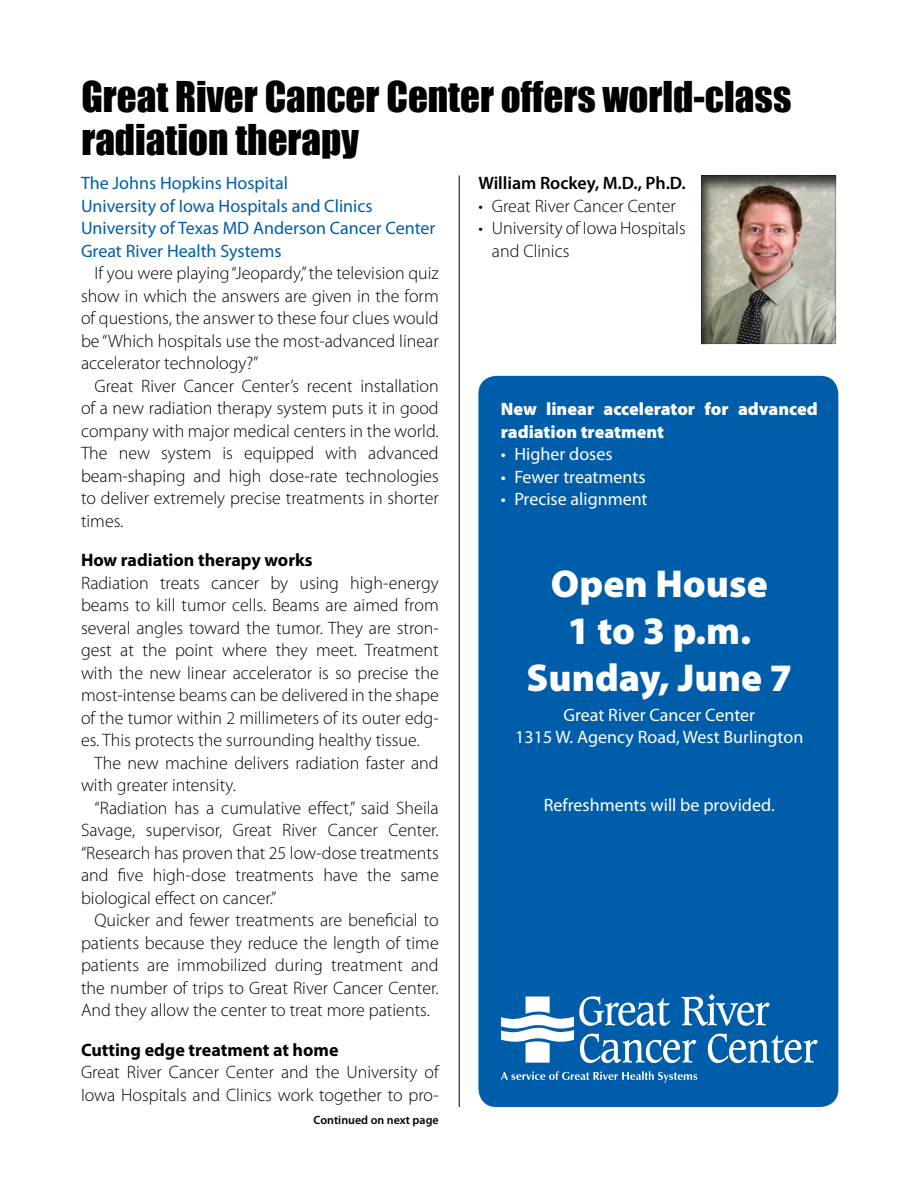
<style>
.page{position:relative;width:918px;height:1188px;background:#fff}
.page>*{position:absolute;margin:0;border:0;box-sizing:border-box;transform-origin:0 0}
.t1{font:39px/43.5px "Impact";color:#000}
.t2{font:900 39px/46.8px "Myriad Pro";color:#fff;text-align:center}
.t3{font:300 18px/22.5px "Myriad Pro";color:#000;text-align:justify}
.t4{font:18px/22.5px "Myriad Pro";color:#fff;text-align:center}
.t5{font:18px/22.5px "Myriad Pro";color:#005daa}
.t6{font:700 18px "Myriad Pro";color:#000}
.t7{font:900 18px/22.5px "Myriad Pro";color:#fff}
.t8{font:600 18px "Myriad Pro";color:#000}
.t9{font:600 12px "Myriad Pro";color:#000}
</style>
<div class="page">
<div style="left:701px;top:173px;width:138px;height:171px;background:#000;opacity:.75"></div>
<hr style="left:459px;top:176px;width:1px;height:931px;background:#000">
<div style="left:478px;top:376px;width:360px;height:731px;background:#005daa;border-radius:18px"></div>
<svg style="left:501px;top:994px;width:317px;height:69px"></svg>
<svg style="left:501px;top:1071px;width:196px;height:12px"></svg>
<h1 class="t1" style="left:81px;top:74px;width:711px">Great River Cancer Center offers world-class radiation therapy</h1>
<p class="t5" style="left:81px;top:171px;width:356px">The Johns Hopkins Hospital<br>University of Iowa Hospitals and Clinics University of Texas MD Anderson Cancer Center Great River Health Systems</p>
<p class="t3" style="left:81px;top:262px;width:359px;text-indent:14px">If you were playing “Jeopardy,” the television quiz show in which the answers are given in the form of questions, the answer to these four clues would be “Which hospitals use the most-advanced linear accelerator technology?”</p>
<p class="t3" style="left:81px;top:374px;width:359px;text-indent:14px">Great River Cancer Center’s recent installation of a new radiation therapy system puts it in good company with major medical centers in the world.<br>The new system is equipped with advanced beam-shaping and high dose-rate technologies to deliver extremely precise treatments in shorter times.</p>
<p class="t6" style="left:81px;top:548px;width:233px">How radiation therapy works</p>
<p class="t3" style="left:81px;top:571px;width:359px">Radiation treats cancer by using high-energy beams to kill tumor cells. Beams are aimed from several angles toward the tumor. They are stron&shy;gest at the point where they meet. Treatment with the new linear accelerator is so precise the most-intense beams can be delivered in the shape of the tumor within 2 millimeters of its outer edg&shy;es. This protects the surrounding healthy tissue.</p>
<p class="t3" style="left:81px;top:751px;width:359px;text-indent:14px">The new machine delivers radiation faster and with greater intensity.</p>
<p class="t3" style="left:81px;top:796px;width:359px;text-indent:14px">“Radiation has a cumulative effect,” said Sheila Savage, supervisor, Great River Cancer Center. “Research has proven that 25 low-dose treatments and five high-dose treatments have the same biological effect on cancer.”</p>
<p class="t3" style="left:81px;top:909px;width:359px;text-indent:14px">Quicker and fewer treatments are beneficial to patients because they reduce the length of time patients are immobilized during treatment and the number of trips to Great River Cancer Center.<br>And they allow the center to treat more patients.</p>
<p class="t6" style="left:81px;top:1038px;width:259px">Cutting edge treatment at home</p>
<p class="t3" style="left:81px;top:1061px;width:359px">Great River Cancer Center and the University of<br>Iowa Hospitals and Clinics work together to pro-</p>
<p class="t9" style="left:314px;top:1112px;width:127px">Continued on next page</p>
<p class="t8" style="left:478px;top:172px;width:209px">William Rockey, M.D., Ph.D.</p>
<p class="t3" style="left:478px;top:194px;width:199px">• Great River Cancer Center</p>
<p class="t3" style="left:492px;top:217px;width:195px;text-indent:-14px">• University of Iowa Hospitals and Clinics</p>
<p class="t7" style="left:501px;top:397px;width:318px">New linear accelerator for advanced radiation treatment</p>
<p class="t4" style="left:501px;top:443px;width:113px">• Higher doses</p>
<p class="t4" style="left:501px;top:465px;width:146px">• Fewer treatments</p>
<p class="t4" style="left:501px;top:488px;width:148px">• Precise alignment</p>
<h1 class="t2" style="left:526px;top:559px;width:267px">Open House<br>1 to 3 p.m.<br>Sunday, June 7</h1>
<p class="t4" style="left:515px;top:703px;width:290px">Great River Cancer Center<br>1315 W. Agency Road, West Burlington</p>
<p class="t4" style="left:544px;top:793px;width:233px">Refreshments will be provided.</p>
</div>
